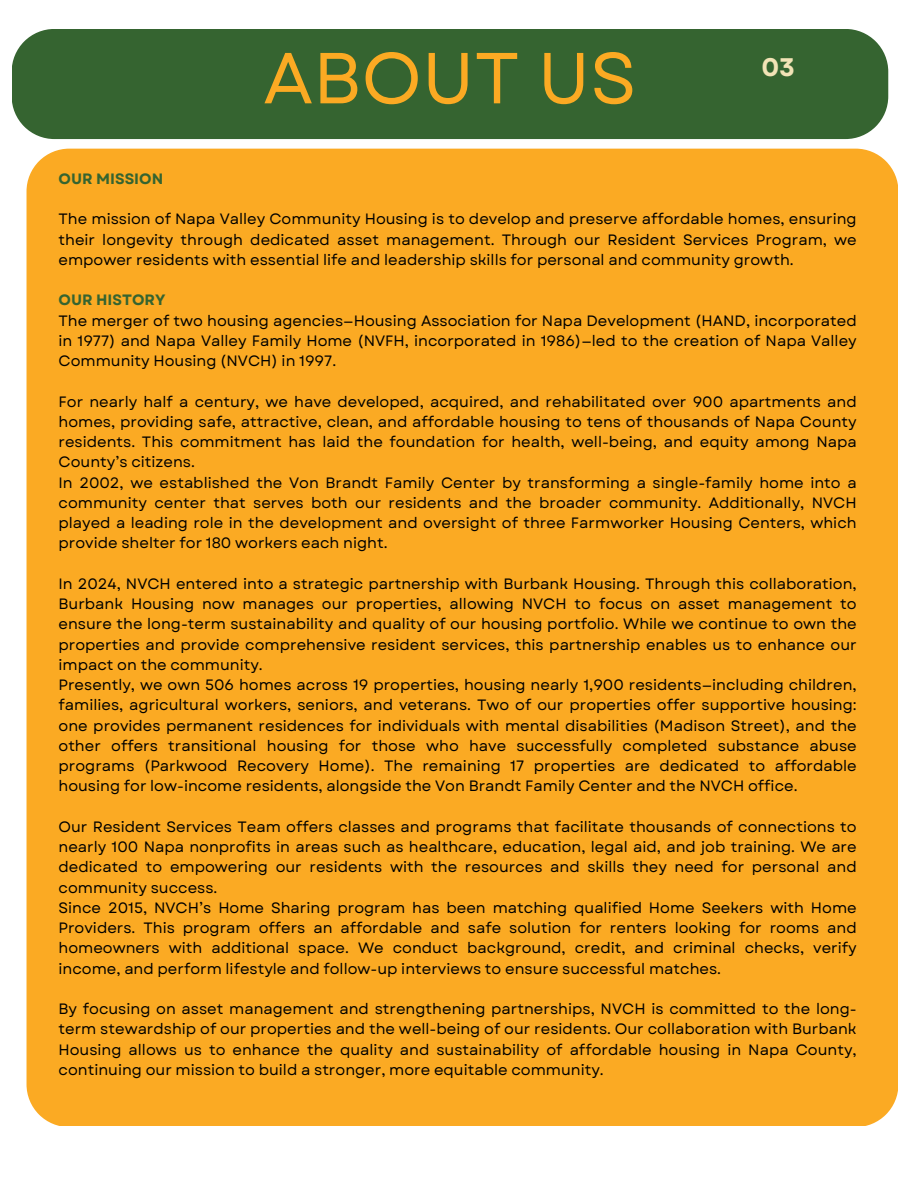
<style>
.page{position:relative;width:918px;height:1188px;background:#fff}
.page>*{position:absolute;margin:0;border:0;box-sizing:border-box;transform-origin:0 0}
.t1{font:72px "Garet";color:#fbaa23}
.t2{font:700 25.35px "Garet";color:#f2e3b6}
.t3{font:15px/20.2px "Garet";color:#000;text-align:justify}
.t4{font:700 15px "Garet";color:#356430}
</style>
<div class="page">
<div style="left:27px;top:149px;width:871px;height:977px;background:#fbaa23"></div>
<div style="left:12px;top:29px;width:876px;height:110px;background:#356430"></div>
<p class="t1" style="left:263px;top:26px;width:375px">ABOUT US</p>
<p class="t2" style="left:761px;top:49px;width:35px">03</p>
<h1 class="t4" style="left:59px;top:168px;width:106px">OUR MISSION</h1>
<p class="t3" style="left:59px;top:209px;width:800px">The mission of Napa Valley Community Housing is to develop and preserve affordable homes, ensuring their longevity through dedicated asset management. Through our Resident Services Program, we empower residents with essential life and leadership skills for personal and community growth.</p>
<h2 class="t4" style="left:59px;top:289px;width:108px">OUR HISTORY</h2>
<p class="t3" style="left:59px;top:310px;width:800px">The merger of two housing agencies—Housing Association for Napa Development (HAND, incorporated in 1977) and Napa Valley Family Home (NVFH, incorporated in 1986)—led to the creation of Napa Valley Community Housing (NVCH) in 1997.</p>
<p class="t3" style="left:59px;top:391px;width:800px">For nearly half a century, we have developed, acquired, and rehabilitated over 900 apartments and homes, providing safe, attractive, clean, and affordable housing to tens of thousands of Napa County residents. This commitment has laid the foundation for health, well-being, and equity among Napa County’s citizens.</p>
<p class="t3" style="left:59px;top:472px;width:800px">In 2002, we established the Von Brandt Family Center by transforming a single-family home into a community center that serves both our residents and the broader community. Additionally, NVCH played a leading role in the development and oversight of three Farmworker Housing Centers, which provide shelter for 180 workers each night.</p>
<p class="t3" style="left:59px;top:574px;width:800px">In 2024, NVCH entered into a strategic partnership with Burbank Housing. Through this collaboration, Burbank Housing now manages our properties, allowing NVCH to focus on asset management to ensure the long-term sustainability and quality of our housing portfolio. While we continue to own the properties and provide comprehensive resident services, this partnership enables us to enhance our impact on the community.</p>
<p class="t3" style="left:59px;top:675px;width:800px">Presently, we own 506 homes across 19 properties, housing nearly 1,900 residents—including children, families, agricultural workers, seniors, and veterans. Two of our properties offer supportive housing: one provides permanent residences for individuals with mental disabilities (Madison Street), and the other offers transitional housing for those who have successfully completed substance abuse programs (Parkwood Recovery Home). The remaining 17 properties are dedicated to affordable housing for low-income residents, alongside the Von Brandt Family Center and the NVCH office.</p>
<p class="t3" style="left:59px;top:817px;width:800px">Our Resident Services Team offers classes and programs that facilitate thousands of connections to nearly 100 Napa nonprofits in areas such as healthcare, education, legal aid, and job training. We are dedicated to empowering our residents with the resources and skills they need for personal and community success.</p>
<p class="t3" style="left:59px;top:898px;width:800px">Since 2015, NVCH’s Home Sharing program has been matching qualified Home Seekers with Home Providers. This program offers an affordable and safe solution for renters looking for rooms and homeowners with additional space. We conduct background, credit, and criminal checks, verify income, and perform lifestyle and follow-up interviews to ensure successful matches.</p>
<p class="t3" style="left:59px;top:999px;width:800px">By focusing on asset management and strengthening partnerships, NVCH is committed to the long&shy;term stewardship of our properties and the well-being of our residents. Our collaboration with Burbank Housing allows us to enhance the quality and sustainability of affordable housing in Napa County, continuing our mission to build a stronger, more equitable community.</p>
</div>
